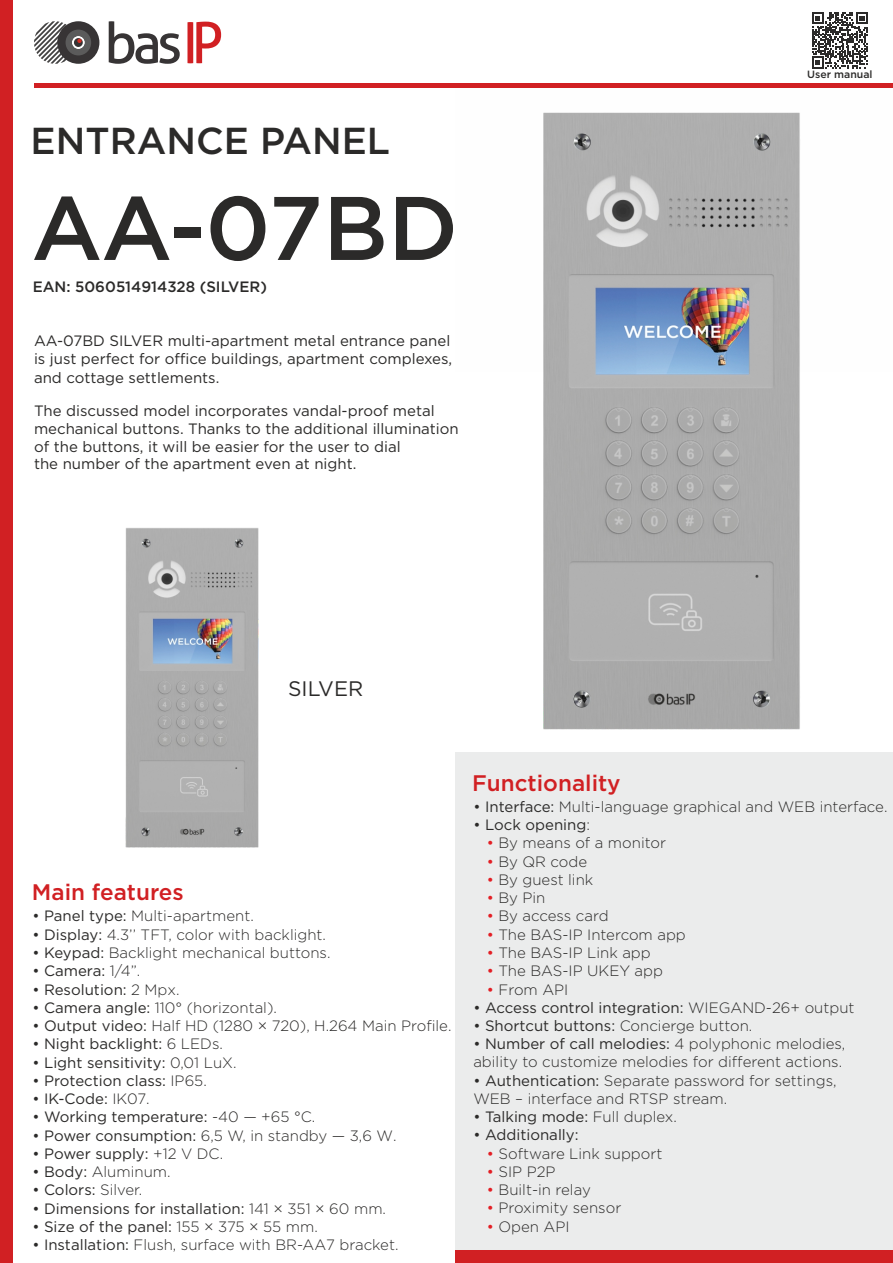
<style>
.page{position:relative;width:893px;height:1263px;background:#fff}
.page>*{position:absolute;margin:0;border:0;box-sizing:border-box;transform-origin:0 0}
.t1{font:500 90px "Gotham Pro";letter-spacing:-.005em;color:#2b2a29}
.t2{font:500 37.5px "Gotham Pro";color:#2b2a29}
.t3{font:500 22.5px "Gotham Pro";color:#d12023}
.t4{font:21px "Gotham Pro";color:#2b2a29}
.t5{font:300 15px/18.1px "Gotham Pro";color:#2b2a29}
.t6{font:15px/18.3px "Gotham Pro";color:#2b2a29}
.t7{font:500 15px "Gotham Pro";color:#2b2a29}
.t8{font:500 10.5px "Gotham Pro";color:#2b2a29}
.s1{font-weight:400}
.s2{font-weight:300}
.s3{font-weight:400;color:#e31e24}
</style>
<div class="page">
<div style="left:455px;top:753px;width:438px;height:510px;background:#ebecec"></div>
<div style="left:0;top:0;width:13px;height:1263px;background:#d12023"></div>
<svg style="left:109px;top:21px;width:71px;height:43px"></svg>
<svg style="left:187px;top:22px;width:34px;height:41px"></svg>
<svg style="left:34px;top:21px;width:65px;height:43px"></svg>
<hr style="left:34px;top:83px;width:859px;height:4px;background:#d12023">
<div style="left:455px;top:1250px;width:438px;height:13px;background:#d12023"></div>
<div style="left:810px;top:11px;width:60px;height:59px;background:linear-gradient(to bottom,#fefefe,#fefefe)"></div>
<svg style="left:812px;top:12px;width:56px;height:56px"></svg>
<img style="left:525px;top:112px;width:298px;height:641px">
<img style="left:125px;top:528px;width:134px;height:320px">
<h2 class="t2" style="left:31px;top:127px;width:361px">ENTRANCE PANEL</h2>
<h1 class="t1" style="left:31px;top:194px;width:428px">AA-07BD</h1>
<p class="t7" style="left:33px;top:282px;width:236px">EAN: 5060514914328 (SILVER)</p>
<p class="t6" style="left:34px;top:333px;width:420px">AA-07BD SILVER multi-apartment metal entrance panel is just perfect for office buildings, apartment complexes, and cottage settlements.</p>
<p class="t6" style="left:34px;top:402px;width:426px">The discussed model incorporates vandal-proof metal mechanical buttons. Thanks to the additional illumination of the buttons, it will be easier for the user to dial</p>
<p class="t6" style="left:34px;top:456px;width:324px">the number of the apartment even at night.</p>
<p class="t8" style="left:807px;top:70px;width:67px">User manual</p>
<h3 class="t4" style="left:288px;top:681px;width:77px">SILVER</h3>
<h3 class="t3" style="left:32px;top:884px;width:153px">Main features</h3>
<p class="t5" style="left:32px;top:908px;width:223px"><span class="s1">• Panel type:</span> Multi-apartment.</p>
<p class="t5" style="left:32px;top:926px;width:295px"><span class="s1">• Display:</span> 4.3’’ TFT, color with backlight.</p>
<p class="t5" style="left:32px;top:945px;width:300px"><span class="s1">• Keypad:</span> Backlight mechanical buttons.</p>
<p class="t6" style="left:32px;top:963px;width:109px">• Camera: <span class="s2">1/4”.</span></p>
<p class="t6" style="left:32px;top:981px;width:149px">• Resolution: <span class="s2">2 Мpx.</span></p>
<p class="t5" style="left:32px;top:999px;width:246px"><span class="s1">• Сamera angle:</span> 110° (horizontal).</p>
<p class="t5" style="left:32px;top:1018px;width:421px"><span class="s1">• Output video:</span> Half HD (1280 × 720), H.264 Main Profile.</p>
<p class="t6" style="left:32px;top:1036px;width:192px">• Night backlight: <span class="s2">6 LEDs.</span></p>
<p class="t6" style="left:32px;top:1054px;width:206px">• Light sensitivity: <span class="s2">0,01 LuX.</span></p>
<p class="t6" style="left:32px;top:1072px;width:176px">• Protection class: <span class="s2">IP65.</span></p>
<p class="t6" style="left:32px;top:1091px;width:119px">• IK-Code: <span class="s2">IK07.</span></p>
<p class="t6" style="left:32px;top:1109px;width:284px">• Working temperature: <span class="s2">-40 — +65 °С.</span></p>
<p class="t5" style="left:32px;top:1127px;width:366px"><span class="s1">• Power consumption:</span> 6,5 W, in standby — 3,6 W.</p>
<p class="t6" style="left:32px;top:1145px;width:192px">• Power supply: <span class="s2">+12 V DC.</span></p>
<p class="t5" style="left:32px;top:1164px;width:140px"><span class="s1">• Body:</span> Aluminum.</p>
<p class="t6" style="left:32px;top:1182px;width:111px">• Colors: <span class="s2">Silver.</span></p>
<p class="t6" style="left:32px;top:1200px;width:355px">• Dimensions for installation: <span class="s2">141 × 351 × 60 mm.</span></p>
<p class="t6" style="left:32px;top:1218px;width:287px">• Size of the panel: <span class="s2">155 × 375 × 55 mm.</span></p>
<p class="t5" style="left:32px;top:1237px;width:368px"><span class="s1">• Installation:</span> Flush, surface with BR-AA7 bracket.</p>
<h3 class="t3" style="left:472px;top:774px;width:150px">Functionality</h3>
<p class="t5" style="left:473px;top:798px;width:416px"><span class="s1">• Interface:</span> Multi-language graphical and WEB interface.</p>
<p class="t6" style="left:473px;top:817px;width:118px">• Lock opening<span class="s2">:</span></p>
<p class="t5" style="left:487px;top:835px;width:181px"><span class="s3">•</span> By means of a monitor</p>
<p class="t5" style="left:487px;top:853px;width:102px"><span class="s3">•</span> By QR code</p>
<p class="t5" style="left:487px;top:871px;width:108px"><span class="s3">•</span> By guest link</p>
<p class="t5" style="left:487px;top:890px;width:60px"><span class="s3">•</span> By Pin</p>
<p class="t5" style="left:487px;top:908px;width:123px"><span class="s3">•</span> By access card</p>
<p class="t5" style="left:487px;top:926px;width:200px"><span class="s3">•</span> The BAS-IP Intercom app</p>
<p class="t5" style="left:487px;top:945px;width:165px"><span class="s3">•</span> The BAS-IP Link app</p>
<p class="t5" style="left:487px;top:963px;width:178px"><span class="s3">•</span> The BAS-IP UKEY app</p>
<p class="t5" style="left:487px;top:981px;width:83px"><span class="s3">•</span> From API</p>
<p class="t6" style="left:473px;top:999px;width:383px">• Access control integration: <span class="s2">WIEGAND-26+ output</span></p>
<p class="t6" style="left:473px;top:1017px;width:280px">• Shortcut buttons: <span class="s2">Concierge button.</span></p>
<p class="t5" style="left:473px;top:1036px;width:374px"><span class="s1">• Number of call melodies:</span> 4 polyphonic melodies, ability to customize melodies for different actions.</p>
<p class="t5" style="left:473px;top:1072px;width:365px"><span class="s1">• Authentication:</span> Separate password for settings,<br>WEB – interface and RTSP stream.</p>
<p class="t6" style="left:473px;top:1109px;width:205px">• Talking mode: <span class="s2">Full duplex.</span></p>
<p class="t6" style="left:473px;top:1127px;width:107px">• Additionally:</p>
<p class="t5" style="left:487px;top:1145px;width:177px"><span class="s3">•</span> Software Link support</p>
<p class="t5" style="left:487px;top:1163px;width:70px"><span class="s3">•</span> SIP P2P</p>
<p class="t5" style="left:487px;top:1182px;width:105px"><span class="s3">•</span> Built-in relay</p>
<p class="t5" style="left:487px;top:1200px;width:136px"><span class="s3">•</span> Proximity sensor</p>
<p class="t5" style="left:487px;top:1218px;width:84px"><span class="s3">•</span> Open API</p>
</div>
